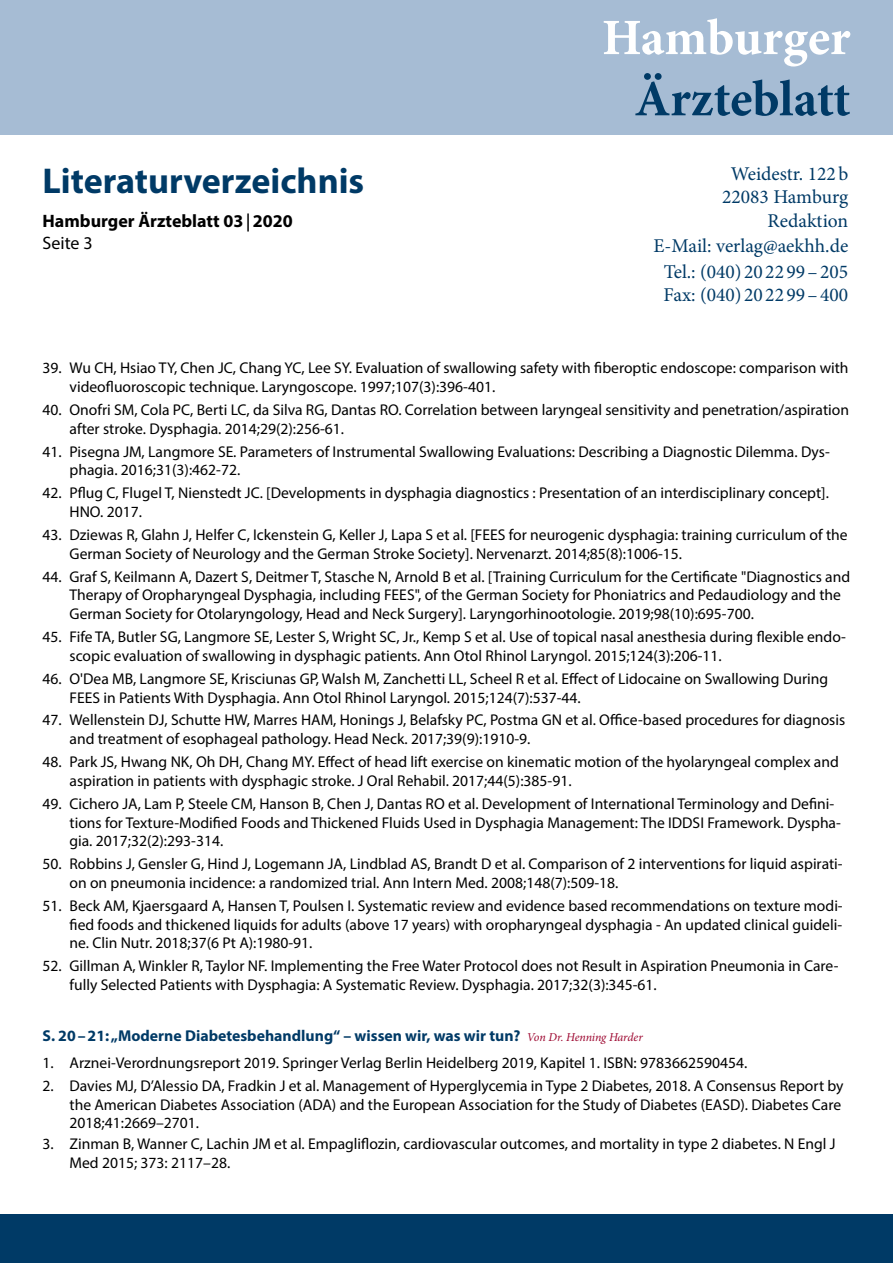
<style>
.page{position:relative;width:893px;height:1263px;background:#fff}
.page>*{position:absolute;margin:0;border:0;box-sizing:border-box;transform-origin:0 0}
.t1{font:700 51px "Minion Pro";letter-spacing:-.005em;color:#003a66}
.t2{font:700 51px "Minion Pro";letter-spacing:-.005em;color:#fff}
.t3{font:700 36px "Myriad Pro";color:#003a66}
.t4{font:19.5px/23.4px "Minion Pro";color:#003a66;text-align:right}
.t5{font:700 18px/21.6px "Myriad Pro";color:#000}
.t6{font:700 15.75px "Myriad Pro";color:#003a66}
.t7{font:15.6px/18.8px "Myriad Pro";color:#000}
.s1{font-family:"Minion Pro"}
.s2{font-weight:400}
.s3{font-family:"Minion Pro";font-weight:400;font-style:italic;font-size:12px;color:#9d0730}
</style>
<div class="page">
<div style="left:0;top:1214px;width:893px;height:49px;background:#003a66"></div>
<div style="left:0;top:0;width:893px;height:135px;background:#a6bcd4"></div>
<h2 class="t3" style="left:43px;top:157px;width:323px">Literaturverzeichnis</h2>
<p class="t5" style="left:43px;top:210px;width:252px">Hamburger Ärzteblatt 03<span class="s1">|</span>2020<br><span class="s2">Seite 3</span></p>
<h1 class="t2" style="left:602px;top:2px;width:250px">Hamburger</h1>
<h1 class="t1" style="left:634px;top:63px;width:217px">Ärzteblatt</h1>
<p class="t4" style="left:722px;top:162px;width:128px">Weidestr. 122b<br>22083 Hamburg<br>Redaktion</p>
<p class="t4" style="left:653px;top:233px;width:196px;line-height:25.5px;text-align:center">E-Mail: verlag@aekhh.de<br>Tel.: (040) 20 22 99–205</p>
<p class="t4" style="left:664px;top:283px;width:186px">Fax: (040) 20 22 99–400</p>
<p class="t7" style="left:70px;top:358px;width:781px;text-indent:-27px">39. Wu CH, Hsiao TY, Chen JC, Chang YC, Lee SY. Evaluation of swallowing safety with fiberoptic endoscope: comparison with videofluoroscopic technique. Laryngoscope. 1997;107(3):396-401.</p>
<p class="t7" style="left:70px;top:400px;width:781px;text-indent:-27px">40. Onofri SM, Cola PC, Berti LC, da Silva RG, Dantas RO. Correlation between laryngeal sensitivity and penetration/aspiration after stroke. Dysphagia. 2014;29(2):256-61.</p>
<p class="t7" style="left:70px;top:442px;width:762px;text-indent:-27px">41. Pisegna JM, Langmore SE. Parameters of Instrumental Swallowing Evaluations: Describing a Diagnostic Dilemma. Dys&shy;phagia. 2016;31(3):462-72.</p>
<p class="t7" style="left:70px;top:483px;width:761px;text-indent:-27px">42. Pflug C, Flugel T, Nienstedt JC. [Developments in dysphagia diagnostics : Presentation of an interdisciplinary concept].<br>HNO. 2017.</p>
<p class="t7" style="left:70px;top:525px;width:780px;text-indent:-27px">43. Dziewas R, Glahn J, Helfer C, Ickenstein G, Keller J, Lapa S et al. [FEES for neurogenic dysphagia: training curriculum of the<br>German Society of Neurology and the German Stroke Society]. Nervenarzt. 2014;85(8):1006-15.</p>
<p class="t7" style="left:70px;top:567px;width:782px;text-indent:-27px">44. Graf S, Keilmann A, Dazert S, Deitmer T, Stasche N, Arnold B et al. [Training Curriculum for the Certificate "Diagnostics and<br>Therapy of Oropharyngeal Dysphagia, including FEES", of the German Society for Phoniatrics and Pedaudiology and the<br>German Society for Otolaryngology, Head and Neck Surgery]. Laryngorhinootologie. 2019;98(10):695-700.</p>
<p class="t7" style="left:70px;top:627px;width:778px;text-indent:-27px">45. Fife TA, Butler SG, Langmore SE, Lester S, Wright SC, Jr., Kemp S et al. Use of topical nasal anesthesia during flexible endo&shy;scopic evaluation of swallowing in dysphagic patients. Ann Otol Rhinol Laryngol. 2015;124(3):206-11.</p>
<p class="t7" style="left:70px;top:669px;width:760px;text-indent:-27px">46. O'Dea MB, Langmore SE, Krisciunas GP, Walsh M, Zanchetti LL, Scheel R et al. Effect of Lidocaine on Swallowing During<br>FEES in Patients With Dysphagia. Ann Otol Rhinol Laryngol. 2015;124(7):537-44.</p>
<p class="t7" style="left:70px;top:711px;width:777px;text-indent:-27px">47. Wellenstein DJ, Schutte HW, Marres HAM, Honings J, Belafsky PC, Postma GN et al. Office-based procedures for diagnosis and treatment of esophageal pathology. Head Neck. 2017;39(9):1910-9.</p>
<p class="t7" style="left:70px;top:752px;width:771px;text-indent:-27px">48. Park JS, Hwang NK, Oh DH, Chang MY. Effect of head lift exercise on kinematic motion of the hyolaryngeal complex and aspiration in patients with dysphagic stroke. J Oral Rehabil. 2017;44(5):385-91.</p>
<p class="t7" style="left:70px;top:794px;width:773px;text-indent:-27px">49. Cichero JA, Lam P, Steele CM, Hanson B, Chen J, Dantas RO et al. Development of International Terminology and Defini&shy;tions for Texture-Modified Foods and Thickened Fluids Used in Dysphagia Management: The IDDSI Framework. Dyspha&shy;gia. 2017;32(2):293-314.</p>
<p class="t7" style="left:70px;top:854px;width:775px;text-indent:-27px">50. Robbins J, Gensler G, Hind J, Logemann JA, Lindblad AS, Brandt D et al. Comparison of 2 interventions for liquid aspirati&shy;on on pneumonia incidence: a randomized trial. Ann Intern Med. 2008;148(7):509-18.</p>
<p class="t7" style="left:70px;top:896px;width:775px;text-align:justify;text-indent:-27px">51. Beck AM, Kjaersgaard A, Hansen T, Poulsen I. Systematic review and evidence based recommendations on texture modi&shy;fied foods and thickened liquids for adults (above 17 years) with oropharyngeal dysphagia - An updated clinical guideli&shy;ne. Clin Nutr. 2018;37(6 Pt A):1980-91.</p>
<p class="t7" style="left:70px;top:956px;width:770px;text-indent:-27px">52. Gillman A, Winkler R, Taylor NF. Implementing the Free Water Protocol does not Result in Aspiration Pneumonia in Care&shy;fully Selected Patients with Dysphagia: A Systematic Review. Dysphagia. 2017;32(3):345-61.</p>
<p class="t6" style="left:43px;top:1025px;width:602px">S. 20–21: „Moderne Diabetesbehandlung“ – wissen wir, was wir tun? <span class="s3">Von Dr. Henning Harder</span></p>
<p class="t7" style="left:43px;top:1053px;width:706px">1. Arznei-Verordnungsreport 2019. Springer Verlag Berlin Heidelberg 2019, Kapitel 1. ISBN: 9783662590454.</p>
<p class="t7" style="left:70px;top:1076px;width:775px;text-indent:-27px">2. Davies MJ, D’Alessio DA, Fradkin J et al. Management of Hyperglycemia in Type 2 Diabetes, 2018. A Consensus Report by the American Diabetes Association (ADA) and the European Association for the Study of Diabetes (EASD). Diabetes Care<br>2018;41:2669–2701.</p>
<p class="t7" style="left:70px;top:1134px;width:767px;text-indent:-27px">3. Zinman B, Wanner C, Lachin JM et al. Empagliflozin, cardiovascular outcomes, and mortality in type 2 diabetes. N Engl J<br>Med 2015; 373: 2117–28.</p>
</div>
